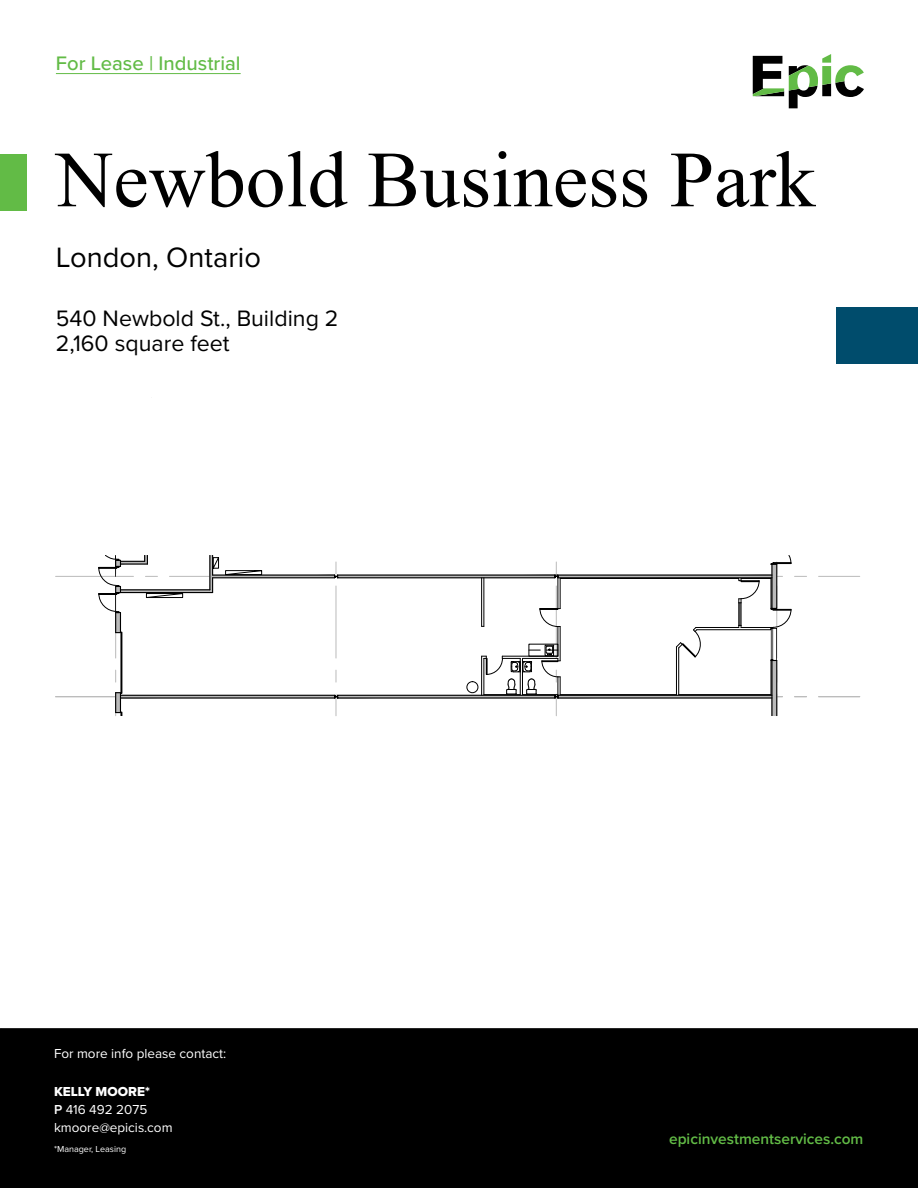
<style>
.page{position:relative;width:918px;height:1188px;background:#fff}
.page>*{position:absolute;margin:0;border:0;box-sizing:border-box;transform-origin:0 0}
.t1{font:79.5px "Times New Roman";color:#000}
.t2{font:29.1px "Proxima Nova";color:#000}
.t3{font:23.1px/25px "Proxima Nova";color:#000}
.t4{font:500 20.25px "Proxima Nova";color:#62bb46}
.t5{font:600 15.45px "Proxima Nova";color:#62bb46}
.t6{font:13.5px/18px "Proxima Nova";color:#fff}
.t7{font:13.5px "Proxima Nova Extrabld";color:#fff}
.t8{font:9px "Proxima Nova";color:#fff}
.s1{font-weight:600}
</style>
<div class="page">
<div style="left:1px;top:1029px;width:916px;height:158px;background:#000"></div>
<div style="left:0;top:1028px;width:918px;height:160px;border:1px solid #000"></div>
<div style="left:0;top:155px;width:26px;height:56px;background:#62bb46"></div>
<div style="left:836px;top:308px;width:82px;height:56px;background:#004c6c"></div>
<svg style="left:753px;top:54px;width:111px;height:54px"></svg>
<hr style="left:56px;top:73px;width:185px;height:1px;background:#62bb46">
<hr style="left:56px;top:696px;width:77px;height:1px;background:#bababa">
<hr style="left:819px;top:696px;width:41px;height:1px;background:#bababa">
<hr style="left:56px;top:576px;width:77px;height:1px;background:#bababa">
<hr style="left:819px;top:576px;width:41px;height:1px;background:#bababa">
<svg style="left:98px;top:555px;width:709px;height:161px"></svg>
<h3 class="t4" style="left:56px;top:48px;width:186px">For Lease | Industrial</h3>
<h1 class="t1" style="left:56px;top:124px;width:761px">Newbold Business Park</h1>
<h2 class="t2" style="left:56px;top:235px;width:207px">London, Ontario</h2>
<h3 class="t3" style="left:56px;top:305px;width:284px">540 Newbold St., Building 2<br>2,160 square feet</h3>
<p class="t6" style="left:54px;top:1044px;width:174px">For more info please contact:</p>
<p class="t7" style="left:54px;top:1082px;width:97px">KELLY MOORE*</p>
<p class="t6" style="left:54px;top:1100px;width:120px"><span class="s1">P</span> 416 492 2075 kmoore@epicis.com</p>
<p class="t8" style="left:54px;top:1142px;width:74px">*Manager, Leasing</p>
<p class="t5" style="left:669px;top:1127px;width:196px">epicinvestmentservices.com</p>
</div>
